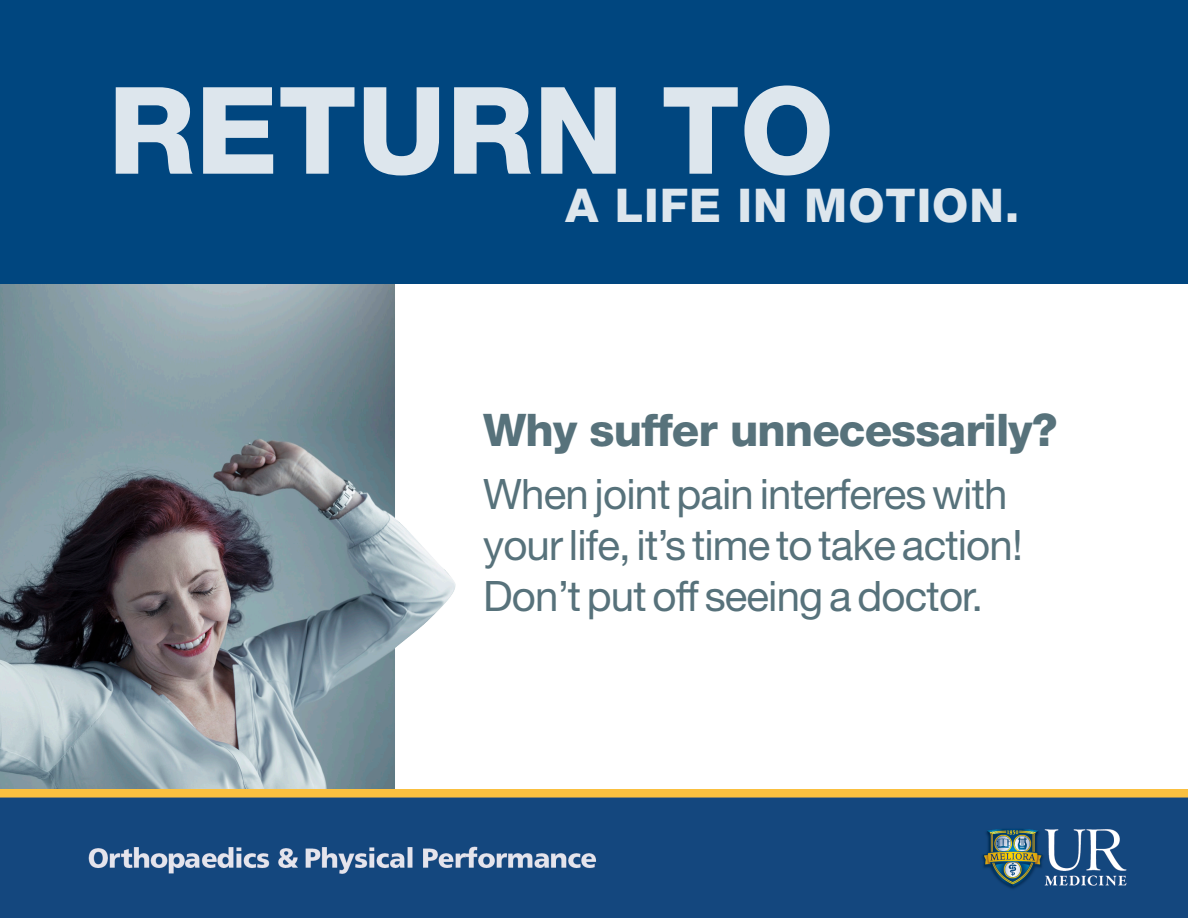
<style>
.page{position:relative;width:1188px;height:918px;background:#fff}
.page>*{position:absolute;margin:0;border:0;box-sizing:border-box;transform-origin:0 0}
.t1{font:800 121.05px "Helvetica Neue LT";color:#fff}
.t2{font:800 46.65px "Helvetica Neue LT";letter-spacing:.02em;color:#fff}
.adobe_gar_bold_ital{font:800 45px "Helvetica Neue LT";letter-spacing:-.02em;color:#57727b}
.adobe_gar_bold_ital-2{font:42px/51px "Helvetica Neue LT";letter-spacing:-.02em;color:#57727b}
</style>
<div class="page">
<img style="left:0;top:284px;width:456px;height:505px">
<div style="left:0;top:0;width:1188px;height:284px;background:#00467f"></div>
<img style="left:0;top:789px;width:1188px;height:129px">
<h1 class="t1" style="left:108px;top:59px;width:728px">RETURN TO</h1>
<p class="t2" style="left:565px;top:178px;width:456px">A LIFE IN MOTION.</p>
<p class="adobe_gar_bold_ital" style="left:483px;top:403px;width:576px">Why suffer unnecessarily?</p>
<p class="adobe_gar_bold_ital-2" style="left:483px;top:468px;width:541px">When joint pain interferes with your life, it’s time to take action!<br>Don’t put off seeing a doctor.</p>
</div>
